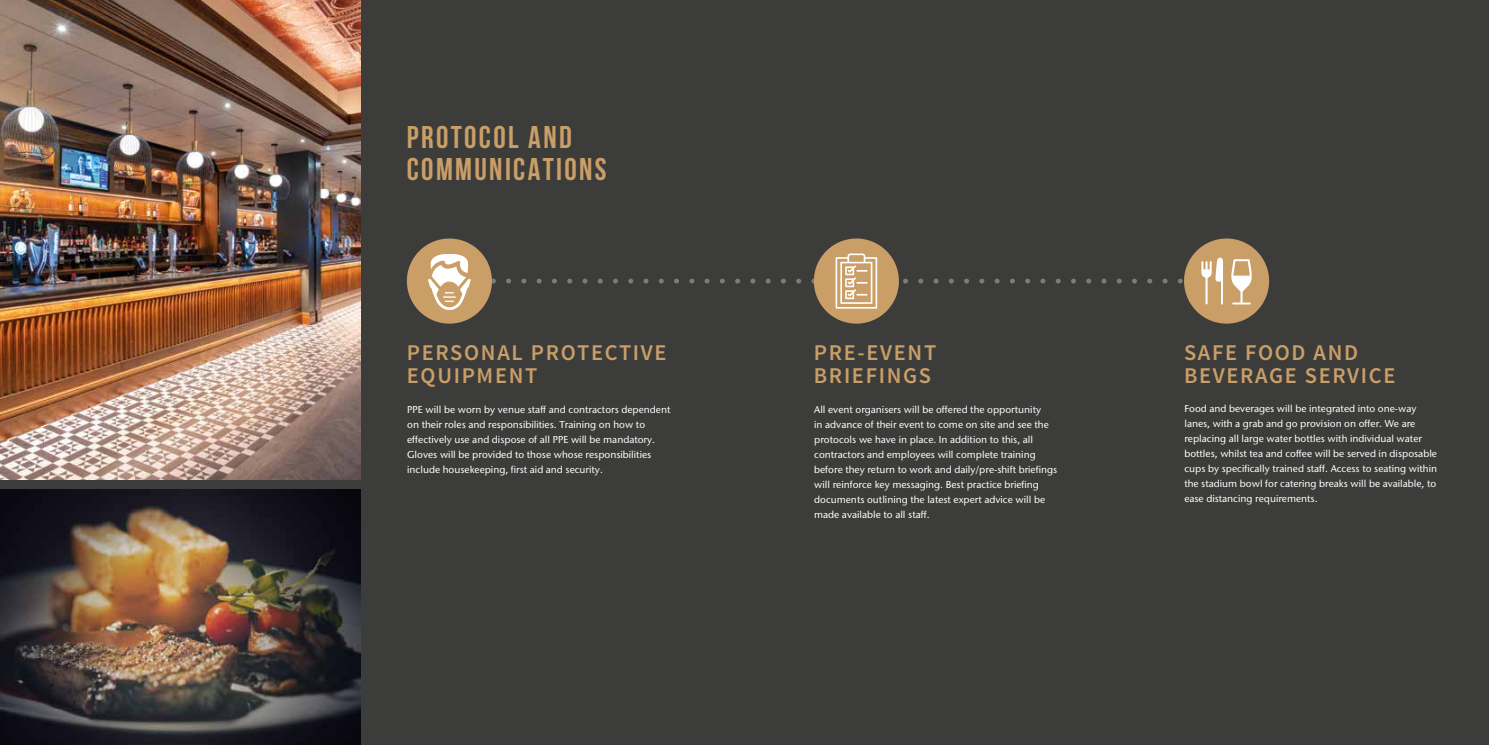
<style>
.page{position:relative;width:1489px;height:745px;background:#fff}
.page>*{position:absolute;margin:0;border:0;box-sizing:border-box;transform-origin:0 0}
.t1{font:700 31.25px/32.5px "Bebas Neue";letter-spacing:.075em;color:#ca9e67}
.t2{font:600 22.5px/23.8px "Source Sans Pro";letter-spacing:.075em;color:#ca9e67}
.t3{font:500 10px/15px "Stone Sans ITC";color:#fff}
</style>
<div class="page">
<div style="left:0;top:0;width:755px;height:744px;background:#3c3c3b"></div>
<div style="left:733px;top:0;width:755px;height:744px;background:#3c3c3b"></div>
<div style="left:407px;top:238px;width:85px;height:85px;background:#ca9e67;border-radius:50%"></div>
<div style="left:1183px;top:238px;width:85px;height:85px;background:#ca9e67;border-radius:50%"></div>
<svg style="left:1231px;top:259px;width:20px;height:45px"></svg>
<img style="left:0;top:489px;width:360px;height:255px">
<img style="left:0;top:0;width:360px;height:479px">
<svg style="left:425px;top:238px;width:797px;height:81px"></svg>
<h1 class="t1" style="left:407px;top:120px;width:201px">PROTOCOL AND<br>COMMUNICATIONS</h1>
<h2 class="t2" style="left:407px;top:341px;width:261px">PERSONAL PROTECTIVE<br>EQUIPMENT</h2>
<h2 class="t2" style="left:1183px;top:341px;width:213px">SAFE FOOD AND<br>BEVERAGE SERVICE</h2>
<h2 class="t2" style="left:813px;top:341px;width:124px">PRE-EVENT<br>BRIEFINGS</h2>
<p class="t3" style="left:407px;top:401px;width:265px">PPE will be worn by venue staff and contractors dependent on their roles and responsibilities. Training on how to effectively use and dispose of all PPE will be mandatory.<br>Gloves will be provided to those whose responsibilities include housekeeping, first aid and security.</p>
<p class="t3" style="left:814px;top:401px;width:244px">All event organisers will be offered the opportunity<br>in advance of their event to come on site and see the protocols we have in place. In addition to this, all contractors and employees will complete training before they return to work and daily/pre-shift briefings will reinforce key messaging. Best practice briefing documents outlining the latest expert advice will be made available to all staff.</p>
<p class="t3" style="left:1184px;top:401px;width:254px">Food and beverages will be integrated into one-way lanes, with a grab and go provision on offer. We are replacing all large water bottles with individual water bottles, whilst tea and coffee will be served in disposable cups by specifically trained staff. Access to seating within the stadium bowl for catering breaks will be available, to ease distancing requirements.</p>
</div>
